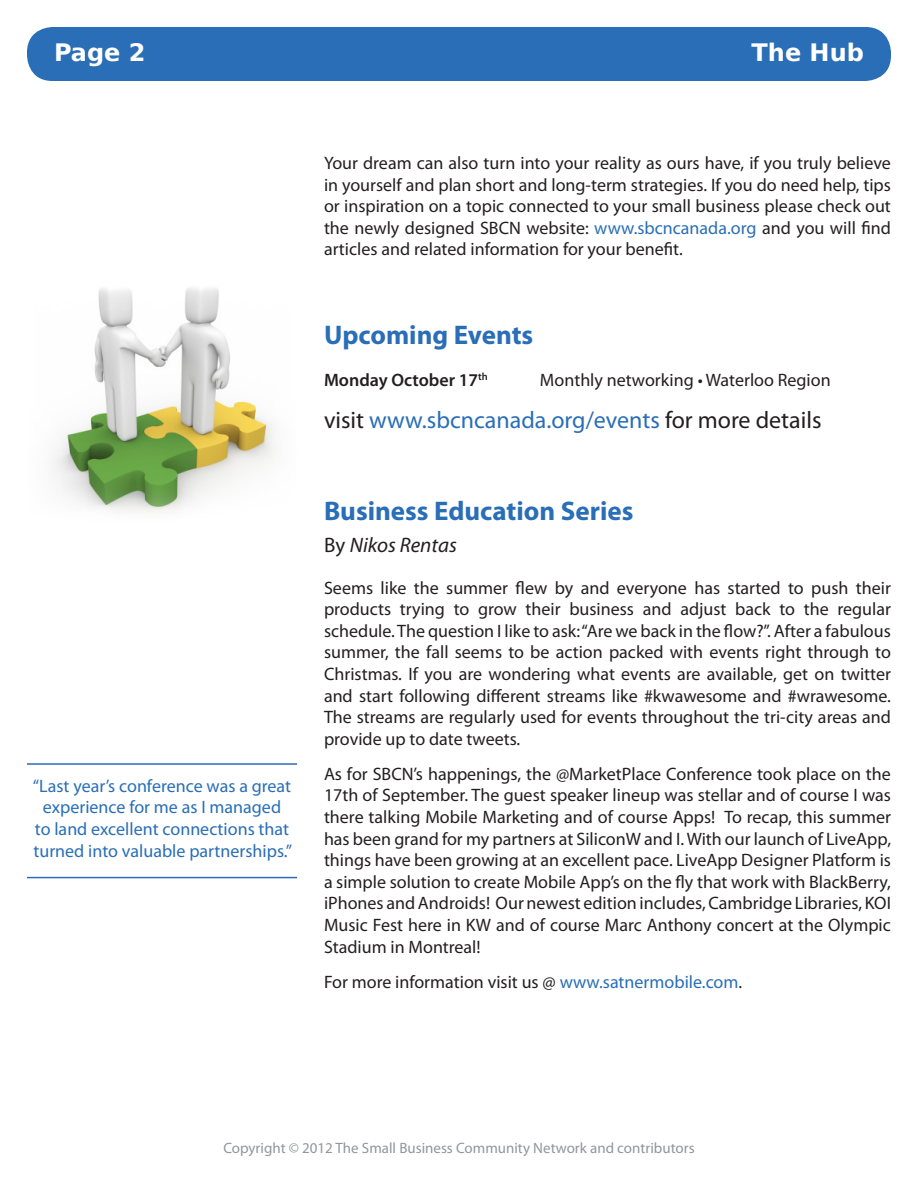
<style>
.page{position:relative;width:918px;height:1188px;background:#fff}
.page>*{position:absolute;margin:0;border:0;box-sizing:border-box;transform-origin:0 0}
.Heading{font:700 27px "Myriad Pro";color:#296eb7}
.Body{font:24px "Myriad Pro";color:#296eb7}
.t1{font:700 24px "Bitstream Vera Sans";color:#fff}
.Author{font:italic 21px "Myriad Pro";color:#231f20}
.Body-2{font:18px/21.6px "Myriad Pro";color:#231f20;text-align:justify}
.Callout{font:18px/21.6px "Myriad Pro";color:#296eb7;text-align:center}
.Body-3{font:600 18px "Myriad Pro";color:#231f20}
.t2{font:15px "Myriad Pro";color:#939598}
.s1{color:#296eb7}
.s2{color:#231f20}
.s3{font-style:normal}
</style>
<div class="page">
<div style="left:27px;top:27px;width:864px;height:54px;background:#296eb7;border-radius:26px"></div>
<hr style="left:27px;top:763px;width:270px;height:2px;background:#296eb7">
<hr style="left:27px;top:877px;width:270px;height:1px;background:#296eb7">
<img style="left:53px;top:288px;width:223px;height:225px">
<p class="t1" style="left:54px;top:39px;width:93px">Page 2</p>
<p class="t1" style="left:752px;top:39px;width:114px">The Hub</p>
<p class="Body-2" style="left:324px;top:152px;width:569px">Your dream can also turn into your reality as ours have, if you truly believe in yourself and plan short and long-term strategies. If you do need help, tips or inspiration on a topic connected to your small business please check out the newly designed SBCN website: <span class="s1">www.sbcncanada.org</span> and you will find articles and related information for your benefit.</p>
<p class="Callout" style="left:33px;top:775px;width:261px">“Last year’s conference was a great experience for me as I managed<br>to land excellent connections that turned into valuable partnerships.”</p>
<p class="Heading" style="left:324px;top:318px;width:211px">Upcoming Events</p>
<p class="Body-3" style="left:324px;top:369px;width:165px">Monday October 17<sup>th</sup></p>
<p class="Body-2" style="left:540px;top:369px;width:292px">Monthly networking • Waterloo Region</p>
<p class="Body" style="left:324px;top:406px;width:499px"><span class="s2">visit</span> www.sbcncanada.org/events <span class="s2">for more details</span></p>
<p class="Heading" style="left:324px;top:493px;width:311px">Business Education Series</p>
<p class="Author" style="left:324px;top:532px;width:134px"><span class="s3">By</span> Nikos Rentas</p>
<p class="Body-2" style="left:324px;top:576px;width:569px">Seems like the summer flew by and everyone has started to push their products trying to grow their business and adjust back to the regular schedule. The question I like to ask: “Are we back in the flow?”. After a fabulous summer, the fall seems to be action packed with events right through to Christmas. If you are wondering what events are available, get on twitter and start following different streams like #kwawesome and #wrawesome.<br>The streams are regularly used for events throughout the tri-city areas and provide up to date tweets.</p>
<p class="Body-2" style="left:324px;top:763px;width:569px">As for SBCN’s happenings, the @MarketPlace Conference took place on the 17th of September. The guest speaker lineup was stellar and of course I was there talking Mobile Marketing and of course Apps! To recap, this summer has been grand for my partners at SiliconW and I. With our launch of LiveApp, things have been growing at an excellent pace. LiveApp Designer Platform is a simple solution to create Mobile App’s on the fly that work with BlackBerry, iPhones and Androids! Our newest edition includes, Cambridge Libraries, KOI Music Fest here in KW and of course Marc Anthony concert at the Olympic Stadium in Montreal!</p>
<p class="Body-2" style="left:324px;top:971px;width:420px">For more information visit us @ <span class="s1">www.satnermobile.com</span>.</p>
<p class="t2" style="left:223px;top:1139px;width:473px">Copyright © 2012 The Small Business Community Network and contributors</p>
</div>
